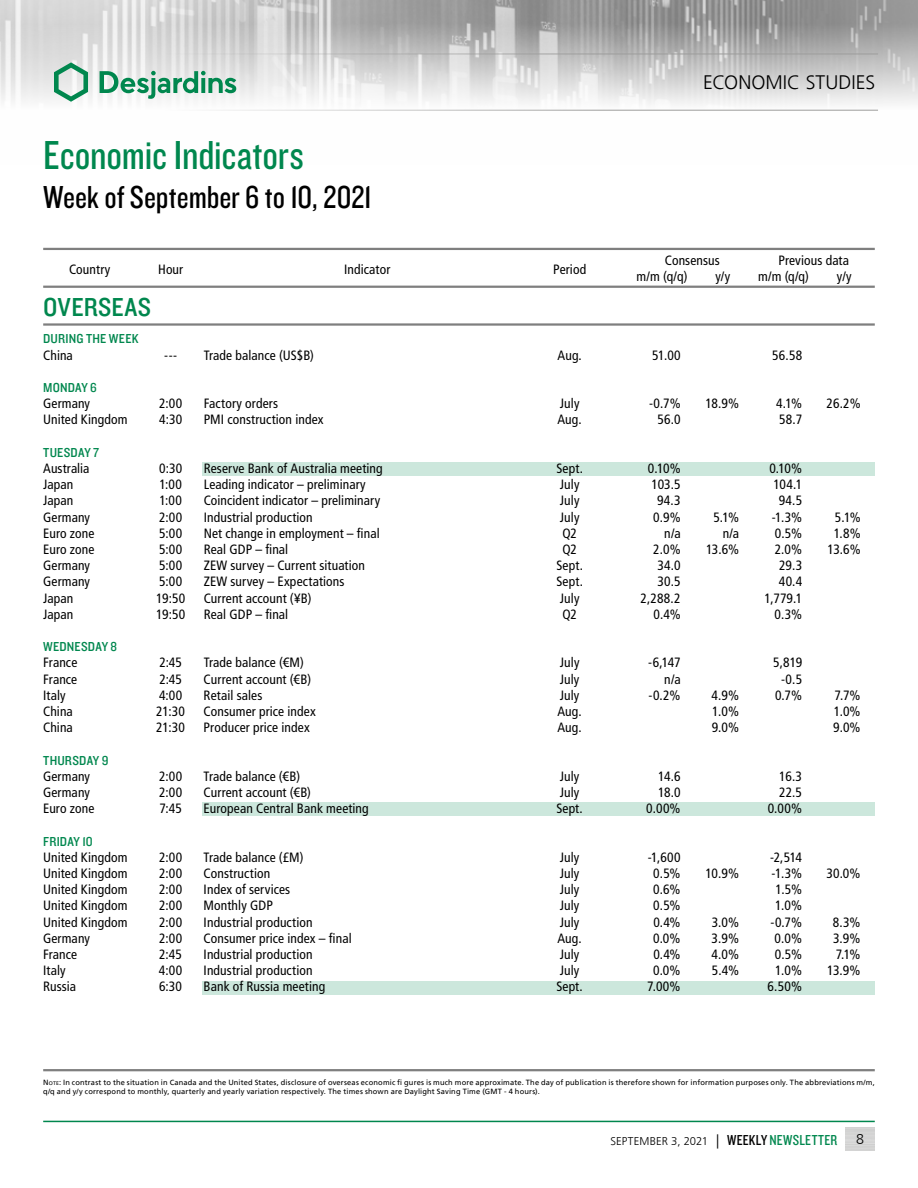
<style>
.page{position:relative;width:918px;height:1188px;background:#fff}
.page>*{position:absolute;margin:0;border:0;box-sizing:border-box;transform-origin:0 0}
.t1{font:42px "Knockout 29 Junior Ltweight";letter-spacing:-.005em;color:#00874e}
.t2{font:33px "Knockout 29 Junior Ltweight";color:#000}
.t3{font:27px "Knockout 30 Junior Welterwt";letter-spacing:.01em;color:#00874e}
.t4{font:300 19.5px "Frutiger LT";letter-spacing:.005em;color:#000}
.t5{font:300 14.25px "Frutiger LT";color:#000}
.t6{font:condensed 13.5px/16.2px "Frutiger LT";letter-spacing:.01em;color:#000}
.t7{font:13.5px "Knockout 30 Junior Welterwt";letter-spacing:.015em;color:#00874e}
.t8{font:condensed 13.5px/16.2px "Frutiger LT";letter-spacing:.03em;color:#000}
.t9{font:300 11.25px "Frutiger LT";color:#000}
.t10{font:7.5px "Frutiger LT";letter-spacing:.02em;color:#000}
.s1{font-style:inherit}
.s2{font-size:5.25px}
.s3{font-size:14.25px}
.s4{font-family:"Knockout 29 Junior Ltweight";font-weight:400;font-size:15px}
.s5{font-family:"Knockout 29 Junior Ltweight";font-weight:400;font-size:15px;color:#00874e}
</style>
<div class="page">
<img style="left:0;top:0;width:918px;height:110px">
<hr style="left:0;top:54px;width:878px;height:1px;background:#9d9d9c">
<hr style="left:0;top:110px;width:878px;height:1px;background:#9d9d9c">
<svg style="left:54px;top:62px;width:34px;height:40px"></svg>
<svg style="left:100px;top:71px;width:136px;height:28px"></svg>
<hr style="left:43px;top:1121px;width:832px;height:1px;background:#00874e">
<div style="left:202px;top:981px;width:673px;height:14px;background:#cce7dc"></div>
<div style="left:202px;top:802px;width:673px;height:14px;background:#cce7dc"></div>
<div style="left:202px;top:463px;width:673px;height:13px;background:#cce7dc"></div>
<hr style="left:43px;top:248px;width:832px;height:2px;background:#7f7f7f">
<hr style="left:43px;top:323px;width:832px;height:3px;background:#7f7f7f">
<hr style="left:43px;top:286px;width:832px;height:2px;background:#7f7f7f">
<hr style="left:43px;top:1069px;width:832px;height:2px;background:#7f7f7f">
<h1 class="t1" style="left:43px;top:128px;width:262px">Economic Indicators</h1>
<h1 class="t2" style="left:43px;top:176px;width:330px">Week of September 6 to 10, 2021</h1>
<p class="t6" style="left:69px;top:261px;width:43px">Country</p>
<p class="t6" style="left:158px;top:261px;width:27px">Hour</p>
<p class="t6" style="left:344px;top:261px;width:48px">Indicator</p>
<p class="t6" style="left:553px;top:261px;width:35px">Period</p>
<h3 class="t4" style="left:703px;top:72px;width:174px">ECONOMIC STUDIES</h3>
<p class="t6" style="left:665px;top:252px;width:57px">Consensus</p>
<p class="t6" style="left:778px;top:252px;width:72px">Previous data</p>
<p class="t6" style="left:637px;top:268px;width:52px">m/m (q/q)</p>
<p class="t6" style="left:715px;top:268px;width:16px">y/y</p>
<p class="t6" style="left:758px;top:268px;width:52px">m/m (q/q)</p>
<p class="t6" style="left:837px;top:268px;width:16px">y/y</p>
<h2 class="t3" style="left:43px;top:289px;width:109px">OVERSEAS</h2>
<p class="t7" style="left:43px;top:330px;width:97px">DURING THE WEEK</p>
<p class="t6" style="left:43px;top:347px;width:31px">China</p>
<p class="t6" style="left:164px;top:347px;width:14px">---</p>
<p class="t6" style="left:204px;top:347px;width:112px">Trade balance (US$B)</p>
<p class="t6" style="left:558px;top:347px;width:26px">Aug.</p>
<p class="t6" style="left:652px;top:347px;width:30px">51.00</p>
<p class="t6" style="left:772px;top:347px;width:31px">56.58</p>
<p class="t7" style="left:43px;top:378px;width:55px">MONDAY 6</p>
<p class="t6" style="left:43px;top:396px;width:86px">Germany<br>United Kingdom</p>
<p class="t6" style="left:159px;top:396px;width:25px">2:00<br>4:30</p>
<p class="t6" style="left:204px;top:396px;width:121px">Factory orders<br>PMI construction index</p>
<p class="t6" style="left:557px;top:396px;width:26px">July<br>Aug.</p>
<p class="t6" style="left:649px;top:396px;width:33px;text-align:right">-0.7%<br>56.0</p>
<p class="t6" style="left:705px;top:396px;width:35px">18.9%</p>
<p class="t6" style="left:776px;top:396px;width:27px">4.1%<br>58.7</p>
<p class="t6" style="left:827px;top:396px;width:36px">26.2%</p>
<p class="t7" style="left:43px;top:443px;width:57px">TUESDAY 7</p>
<p class="t6" style="left:43px;top:460px;width:53px">Australia<br>Japan<br>Japan<br>Germany<br>Euro zone<br>Euro zone<br>Germany<br>Germany<br>Japan<br>Japan</p>
<p class="t8" style="left:156px;top:460px;width:31px">0:30<br>1:00<br>1:00<br>2:00<br>5:00<br>5:00<br>5:00<br>5:00<br>19:50<br>19:50</p>
<p class="t6" style="left:204px;top:460px;width:181px">Reserve Bank of Australia meeting<br>Leading indicator – preliminary<br>Coincident indicator – preliminary<br>Industrial production<br>Net change in employment – final<br>Real GDP – final<br>ZEW survey – Current situation<br>ZEW survey – Expectations<br>Current account (¥B)<br>Real GDP – final</p>
<p class="t6" style="left:556px;top:460px;width:28px;text-align:center">Sept.<br>July<br>July<br>July<br>Q2<br>Q2<br>Sept.<br>Sept.<br>July<br>Q2</p>
<p class="t6" style="left:641px;top:460px;width:42px;text-align:right">0.10%<br>103.5<br>94.3<br>0.9% n/a<br>2.0%<br>34.0<br>30.5<br>2,288.2<br>0.4%</p>
<p class="t6" style="left:765px;top:460px;width:39px;text-align:right">0.10%<br>104.1<br>94.5 -1.3%<br>0.5%<br>2.0%<br>29.3<br>40.4<br>1,779.1<br>0.3%</p>
<p class="t6" style="left:706px;top:509px;width:35px;text-align:right">5.1% n/a<br>13.6%</p>
<p class="t6" style="left:828px;top:509px;width:35px;text-align:center">5.1%<br>1.8%<br>13.6%</p>
<p class="t7" style="left:43px;top:638px;width:75px">WEDNESDAY 8</p>
<p class="t6" style="left:43px;top:655px;width:36px">France<br>France<br>Italy<br>China<br>China</p>
<p class="t6" style="left:156px;top:655px;width:30px">2:45<br>2:45<br>4:00<br>21:30<br>21:30</p>
<p class="t6" style="left:204px;top:655px;width:114px">Trade balance (€M)<br>Current account (€B)<br>Retail sales<br>Consumer price index<br>Producer price index</p>
<p class="t6" style="left:557px;top:655px;width:26px">July<br>July<br>July<br>Aug.<br>Aug.</p>
<p class="t6" style="left:648px;top:655px;width:34px;text-align:right">-6,147 n/a -0.2%</p>
<p class="t6" style="left:712px;top:687px;width:29px;text-align:justify">4.9% 1.0% 9.0%</p>
<p class="t6" style="left:773px;top:655px;width:30px;text-align:center">5,819 -0.5<br>0.7%</p>
<p class="t7" style="left:43px;top:751px;width:67px">THURSDAY 9</p>
<p class="t6" style="left:43px;top:768px;width:53px">Germany<br>Germany<br>Euro zone</p>
<p class="t6" style="left:159px;top:768px;width:25px;text-align:justify">2:00<br>2:00<br>7:45</p>
<p class="t6" style="left:204px;top:768px;width:167px">Trade balance (€B)<br>Current account (€B)<br>European Central Bank meeting</p>
<p class="t6" style="left:556px;top:768px;width:28px">July<br>July<br>Sept.</p>
<p class="t6" style="left:646px;top:768px;width:36px;text-align:right">14.6<br>18.0<br>0.00%</p>
<p class="t6" style="left:768px;top:768px;width:36px;text-align:right">16.3<br>22.5<br>0.00%</p>
<p class="t7" style="left:43px;top:832px;width:51px">FRIDAY 10</p>
<p class="t6" style="left:43px;top:849px;width:86px">United Kingdom<br>United Kingdom<br>United Kingdom<br>United Kingdom<br>United Kingdom<br>Germany<br>France<br>Italy<br>Russia</p>
<p class="t6" style="left:159px;top:849px;width:25px;text-align:justify">2:00<br>2:00<br>2:00<br>2:00<br>2:00<br>2:00<br>2:45<br>4:00<br>6:30</p>
<p class="t6" style="left:204px;top:849px;width:150px">Trade balance (£M)<br>Construction<br>Index of services<br>Monthly GDP<br>Industrial production<br>Consumer price index – final<br>Industrial production<br>Industrial production<br>Bank of Russia meeting</p>
<p class="t6" style="left:556px;top:849px;width:28px">July<br>July<br>July<br>July<br>July<br>Aug.<br>July<br>July<br>Sept.</p>
<p class="t6" style="left:647px;top:849px;width:35px;text-align:center">-1,600<br>0.5%<br>0.6%<br>0.5%<br>0.4%<br>0.0%<br>0.4%<br>0.0%<br>7.00%</p>
<p class="t6" style="left:768px;top:849px;width:36px;text-align:center">-2,514 -1.3%<br>1.5%<br>1.0% -0.7%<br>0.0%<br>0.5%<br>1.0%<br>6.50%</p>
<p class="t6" style="left:706px;top:865px;width:35px">10.9%</p>
<p class="t6" style="left:711px;top:914px;width:29px;text-align:justify">3.0% 3.9% 4.0% 5.4%</p>
<p class="t6" style="left:833px;top:687px;width:29px;text-align:justify">7.7% 1.0% 9.0%</p>
<p class="t6" style="left:826px;top:865px;width:36px">30.0%</p>
<p class="t6" style="left:827px;top:914px;width:35px;text-align:right">8.3%<br>3.9%<br>7.1%<br>13.9%</p>
<p class="t10" style="left:43px;top:1077px;width:833px"><span class="s1">N</span><span class="s2">OTE</span><span class="s1">:</span> In contrast to the situation in Canada and the United States, disclosure of overseas economic fi gures is much more approximate. The day of publication is therefore shown for information purposes only. The abbreviations m/m,</p>
<p class="t10" style="left:43px;top:1086px;width:498px">q/q and y/y correspond to monthly, quarterly and yearly variation respectively. The times shown are Daylight Saving Time (GMT - 4 hours).</p>
<p class="t9" style="left:611px;top:1135px;width:228px">SEPTEMBER 3, 2021 <span class="s3">|</span> <span class="s4">WEEKLY</span> <span class="s5">NEWSLETTER</span></p>
<p class="t5" style="left:856px;top:1131px;width:9px">8</p>
</div>
